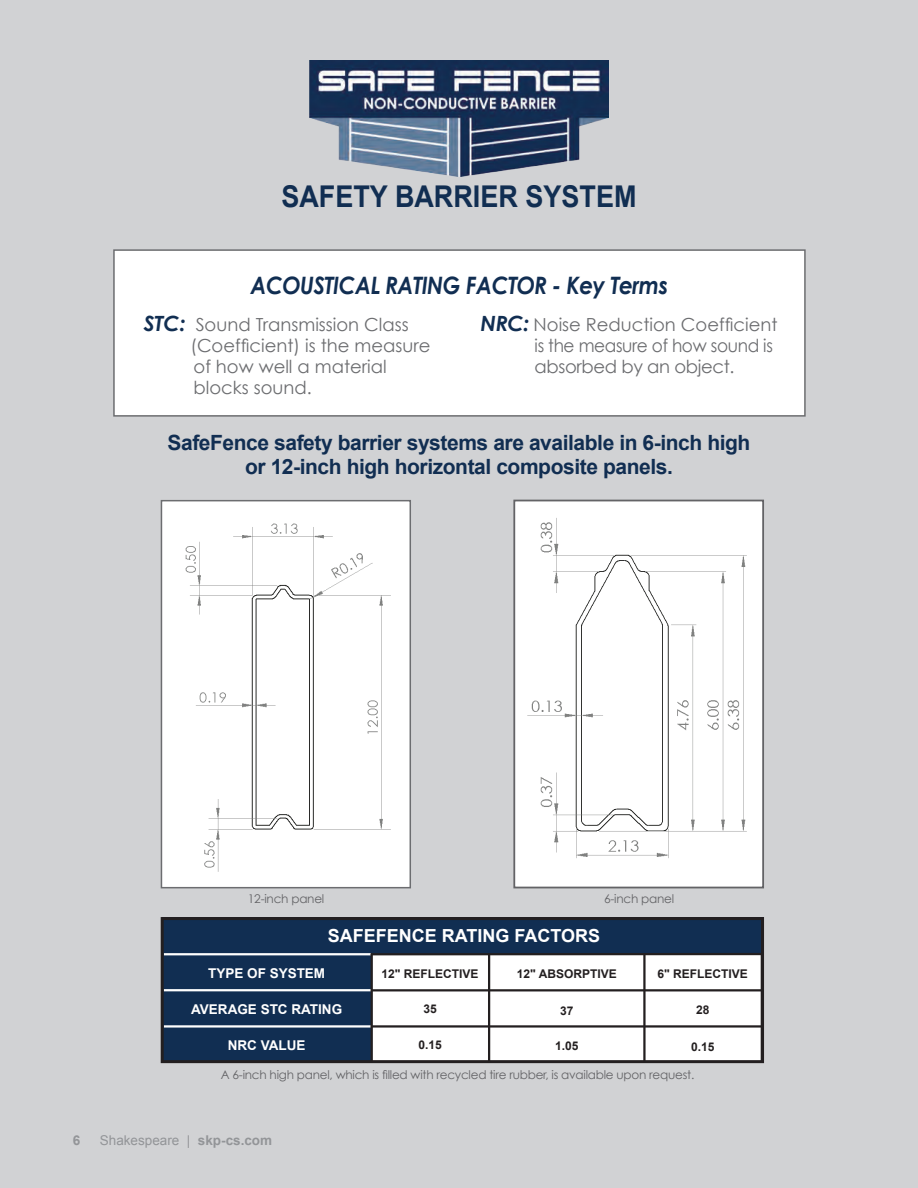
<style>
.page{position:relative;width:918px;height:1188px;background:#d1d2d4}
.page>*{position:absolute;margin:0;border:0;box-sizing:border-box;transform-origin:0 0}
.t1{font:700 30px "Arial";color:#112e52;scale:.9 1}
.t2{font:italic 700 24px "Century Gothic";letter-spacing:-.02em;color:#112e52;scale:.9 1}
.t3{font:700 21px/24px "Arial";letter-spacing:-.02em;color:#112e52;text-align:center}
.t4{font:18px/21px "Century Gothic";color:#6c6d70}
.t5{font:18px/21px "Century Gothic";letter-spacing:-.02em;color:#6c6d70}
.t6{font:700 18px "Arial";color:#fff}
.t7{font:700 13.5px "Arial";color:#fff}
.t8{font:13.5px "Arial";color:#939598}
.t9{font:700 13.5px "Arial";color:#939598}
.t10{font:12px "Century Gothic";letter-spacing:-.02em;color:#636366}
.t11{font:700 12px "Arial";color:#231f20}
.s1{font-weight:700;font-style:italic;font-size:21px;color:#112e52}
.s2{font-weight:700}
</style>
<div class="page">
<div style="left:372px;top:954px;width:390px;height:108px;background:#fff"></div>
<div style="left:162px;top:918px;width:602px;height:36px;background:#112e52"></div>
<div style="left:162px;top:954px;width:209px;height:108px;background:#112e52"></div>
<hr style="left:164px;top:953px;width:207px;height:2px;background:#fff">
<hr style="left:164px;top:989px;width:207px;height:2px;background:#fff">
<hr style="left:164px;top:1025px;width:207px;height:3px;background:#fff">
<div style="left:161px;top:917px;width:603px;height:146px;border:3px solid #231f20"></div>
<hr style="left:371px;top:1025px;width:391px;height:3px;background:#231f20">
<hr style="left:488px;top:954px;width:2px;height:108px;background:#231f20">
<hr style="left:371px;top:954px;width:2px;height:108px;background:#231f20">
<hr style="left:643px;top:954px;width:3px;height:108px;background:#231f20">
<hr style="left:761px;top:954px;width:2px;height:108px;background:#231f20">
<hr style="left:371px;top:989px;width:391px;height:2px;background:#231f20">
<hr style="left:371px;top:953px;width:391px;height:2px;background:#231f20">
<div style="left:514px;top:501px;width:249px;height:387px;background:#fff"></div>
<img style="left:527px;top:518px;width:220px;height:340px">
<div style="left:513px;top:500px;width:251px;height:388px;border:2px solid #636366"></div>
<img style="left:310px;top:61px;width:298px;height:115px">
<div style="left:113px;top:249px;width:693px;height:168px;background:#fff;border:2px solid #6c6d70"></div>
<div style="left:161px;top:501px;width:249px;height:387px;background:#fff"></div>
<img style="left:185px;top:523px;width:206px;height:349px">
<div style="left:161px;top:500px;width:250px;height:388px;border:2px solid #6c6d70"></div>
<h1 class="t1" style="left:281px;top:177px;width:396px">SAFETY BARRIER SYSTEM</h1>
<h2 class="t2" style="left:251px;top:269px;width:466px">ACOUSTICAL RATING FACTOR - Key Terms</h2>
<h3 class="t4" style="left:190px;top:313px;width:241px;text-indent:-47px"><span class="s1">STC:</span> Sound Transmission Class (Coefficient) is the measure of how well a material blocks sound.</h3>
<h3 class="t5" style="left:535px;top:313px;width:244px;text-indent:-54px"><span class="s1">NRC:</span> Noise Reduction Coefficient is the measure of how sound is absorbed by an object.</h3>
<h3 class="t3" style="left:168px;top:431px;width:584px">SafeFence safety barrier systems are available in 6-inch high or 12-inch high horizontal composite panels.</h3>
<p class="t10" style="left:248px;top:891px;width:78px">12-inch panel</p>
<p class="t10" style="left:604px;top:891px;width:72px">6-inch panel</p>
<h3 class="t6" style="left:328px;top:924px;width:274px">SAFEFENCE RATING FACTORS</h3>
<p class="t7" style="left:208px;top:964px;width:119px">TYPE OF SYSTEM</p>
<p class="t11" style="left:517px;top:966px;width:101px">12" ABSORPTIVE</p>
<p class="t11" style="left:658px;top:966px;width:92px">6" REFLECTIVE</p>
<p class="t7" style="left:191px;top:1000px;width:153px">AVERAGE STC RATING</p>
<p class="t7" style="left:228px;top:1036px;width:79px">NRC VALUE</p>
<p class="t11" style="left:382px;top:966px;width:99px">12" REFLECTIVE</p>
<p class="t11" style="left:423px;top:1000px;width:15px">35</p>
<p class="t11" style="left:418px;top:1036px;width:25px">0.15</p>
<p class="t11" style="left:696px;top:1002px;width:15px">28</p>
<p class="t11" style="left:691px;top:1039px;width:25px">0.15</p>
<p class="t11" style="left:560px;top:1003px;width:15px">37</p>
<p class="t11" style="left:555px;top:1038px;width:25px">1.05</p>
<p class="t10" style="left:221px;top:1068px;width:475px">A 6-inch high panel, which is filled with recycled tire rubber, is available upon request.</p>
<p class="t9" style="left:73px;top:1131px;width:9px">6</p>
<p class="t8" style="left:100px;top:1131px;width:174px">Shakespeare | <span class="s2">skp-cs.com</span></p>
</div>
